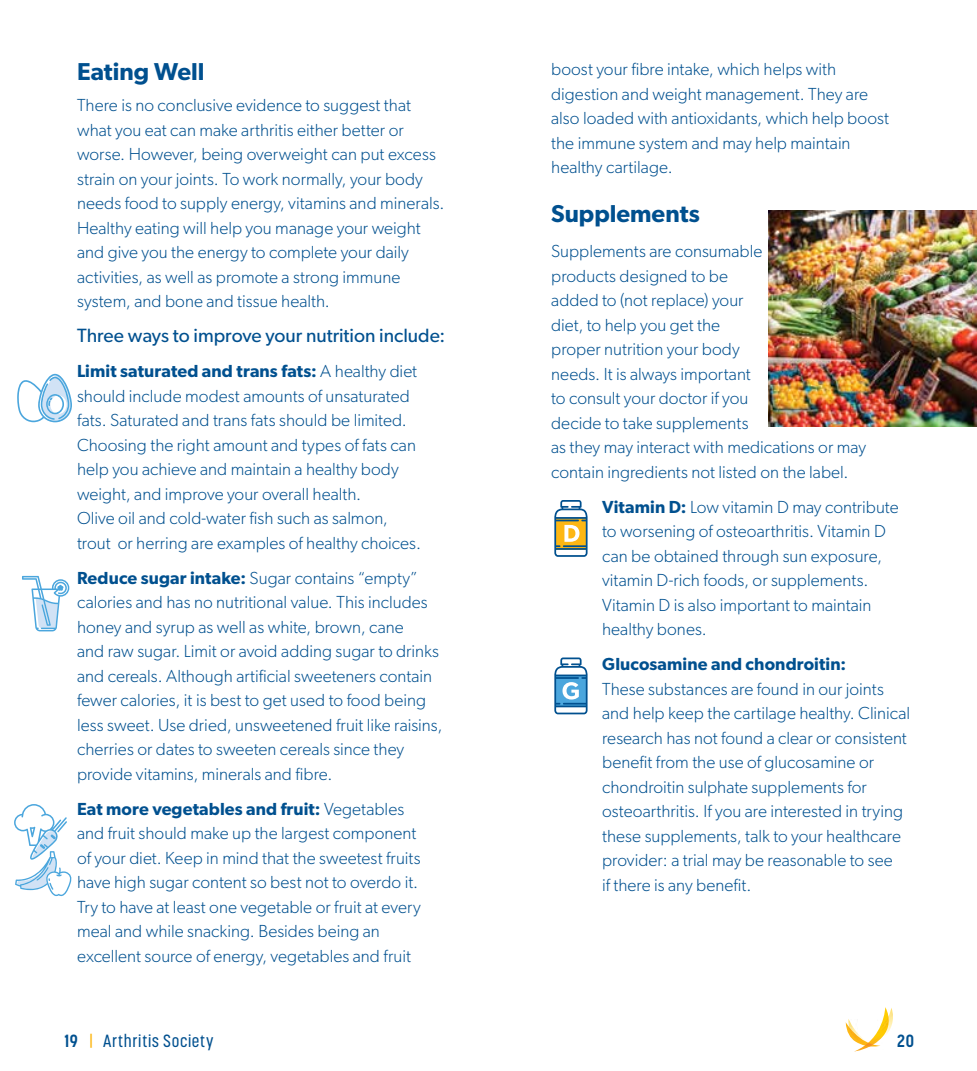
<style>
.page{position:relative;width:977px;height:1071px;background:#fff}
.page>*{position:absolute;margin:0;border:0;box-sizing:border-box;transform-origin:0 0}
.t1{font:600 24.5px "Gibson";color:#00508f}
.t2{font:19.25px "Gibson";color:#00508f}
.t3{font:300 17.5px/24.5px "Gibson";letter-spacing:.005em;color:#00508f}
.t4{font:600 17.5px "Gibson";letter-spacing:.005em;color:#00508f}
.t5{font:500 17.5px "Korolev Condensed";letter-spacing:.035em;color:#00508f}
.t6{font:700 17.5px "Korolev Condensed";color:#00508f}
.s1{font-weight:600}
.s2{font-weight:700}
.s3{color:#fdb714}
</style>
<div class="page">
<svg style="left:845px;top:1007px;width:48px;height:45px"></svg>
<img style="left:863px;top:1033px;width:21px;height:17px">
<svg style="left:14px;top:804px;width:58px;height:92px"></svg>
<svg style="left:22px;top:576px;width:47px;height:55px"></svg>
<svg style="left:17px;top:374px;width:55px;height:48px"></svg>
<svg style="left:554px;top:500px;width:33px;height:57px"></svg>
<svg style="left:554px;top:658px;width:33px;height:56px"></svg>
<img style="left:769px;top:210px;width:207px;height:217px">
<h1 class="t1" style="left:77px;top:57px;width:129px">Eating Well</h1>
<p class="t3" style="left:77px;top:93px;width:369px">There is no conclusive evidence to suggest that what you eat can make arthritis either better or worse. However, being overweight can put excess strain on your joints. To work normally, your body needs food to supply energy, vitamins and minerals.<br>Healthy eating will help you manage your weight and give you the energy to complete your daily activities, as well as promote a strong immune system, and bone and tissue health.</p>
<p class="t2" style="left:77px;top:324px;width:370px">Three ways to improve your nutrition include:</p>
<p class="t3" style="left:77px;top:359px;width:345px"><span class="s1">Limit saturated and trans fats:</span> A healthy diet should include modest amounts of unsaturated fats. Saturated and trans fats should be limited.<br>Choosing the right amount and types of fats can help you achieve and maintain a healthy body weight, and improve your overall health.<br>Olive oil and cold-water fish such as salmon, trout or herring are examples of healthy choices.</p>
<p class="t3" style="left:77px;top:565px;width:367px"><span class="s1">Reduce sugar intake:</span> Sugar contains “empty” calories and has no nutritional value. This includes honey and syrup as well as white, brown, cane<br>and raw sugar. Limit or avoid adding sugar to drinks and cereals. Although artificial sweeteners contain fewer calories, it is best to get used to food being less sweet. Use dried, unsweetened fruit like raisins, cherries or dates to sweeten cereals since they provide vitamins, minerals and fibre.</p>
<p class="t3" style="left:77px;top:796px;width:345px"><span class="s1">Eat more vegetables and fruit:</span> Vegetables and fruit should make up the largest component of your diet. Keep in mind that the sweetest fruits have high sugar content so best not to overdo it.<br>Try to have at least one vegetable or fruit at every meal and while snacking. Besides being an excellent source of energy, vegetables and fruit</p>
<p class="t3" style="left:551px;top:57px;width:339px">boost your fibre intake, which helps with digestion and weight management. They are also loaded with antioxidants, which help boost the immune system and may help maintain healthy cartilage.</p>
<h1 class="t1" style="left:551px;top:199px;width:150px">Supplements</h1>
<p class="t3" style="left:551px;top:239px;width:316px">Supplements are consumable<br>products designed to be<br>added to (not replace) your<br>diet, to help you get the<br>proper nutrition your body<br>needs. It is always important<br>to consult your doctor if you<br>decide to take supplements<br>as they may interact with medications or may contain ingredients not listed on the label.</p>
<p class="t3" style="left:602px;top:494px;width:298px"><span class="s1">Vitamin D:</span> Low vitamin D may contribute to worsening of osteoarthritis. Vitamin D can be obtained through sun exposure, vitamin D-rich foods, or supplements.<br>Vitamin D is also important to maintain healthy bones.</p>
<p class="t4" style="left:602px;top:654px;width:245px">Glucosamine and chondroitin:</p>
<p class="t3" style="left:602px;top:676px;width:309px">These substances are found in our joints and help keep the cartilage healthy. Clinical research has not found a clear or consistent benefit from the use of glucosamine or chondroitin sulphate supplements for osteoarthritis. If you are interested in trying these supplements, talk to your healthcare provider: a trial may be reasonable to see<br>if there is any benefit.</p>
<p class="t5" style="left:65px;top:1030px;width:151px"><span class="s2">19</span> <span class="s3">|</span> Arthritis Society</p>
<p class="t6" style="left:897px;top:1030px;width:18px">20</p>
</div>
